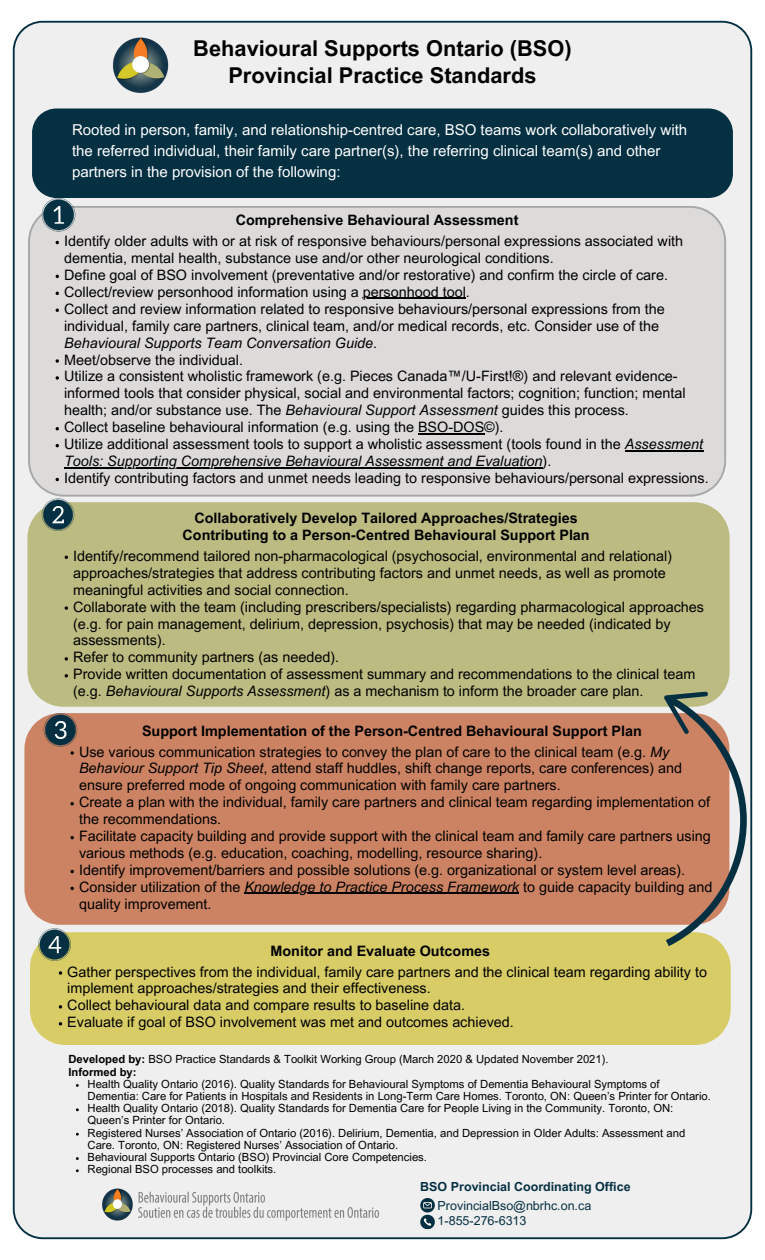
<style>
.page{position:relative;width:765px;height:1260px;background:#fff}
.page>*{position:absolute;margin:0;border:0;box-sizing:border-box;transform-origin:0 0}
.t1{font:700 21.88px/27.2px "Arial MT Pro";color:#000;text-align:center}
.t2{font:15px/20.6px "Arial MT Pro";color:#fff}
.t3{font:14.38px/16.9px "Arial MT Pro";color:#000}
.t4{font:700 14.38px/16.9px "Arial MT Pro";color:#000;text-align:center}
.t5{font:12.5px "Arial MT Pro";color:#053042}
.t6{font:700 12.5px "Arial MT Pro";color:#053042}
.t7{font:11.25px/12.2px "Arial MT Pro";color:#000}
.t8{font:700 11.25px "Arial MT Pro";color:#000}
.s1{font-style:italic}
.s2{font-weight:700}
</style>
<div class="page">
<div style="left:13px;top:21px;width:739px;height:1218px;background:#efefef"></div>
<div style="left:32px;top:109px;width:701px;height:89px;background:#053042"></div>
<img style="left:111px;top:36px;width:60px;height:60px">
<img style="left:101px;top:1189px;width:278px;height:32px">
<svg style="left:420px;top:1198px;width:14px;height:31px"></svg>
<div style="left:28px;top:206px;width:698px;height:291px;background:#dddada"></div>
<div style="left:27px;top:502px;width:703px;height:205px;background:#bcbb82"></div>
<div style="left:24px;top:713px;width:640px;height:212px;background:#cc8363"></div>
<div style="left:30px;top:932px;width:701px;height:113px;background:#d7cc66"></div>
<svg style="left:664px;top:692px;width:83px;height:254px"></svg>
<svg style="left:70px;top:802px;width:4px;height:3px"></svg>
<svg style="left:70px;top:836px;width:4px;height:3px"></svg>
<svg style="left:70px;top:870px;width:4px;height:3px"></svg>
<svg style="left:70px;top:887px;width:4px;height:3px"></svg>
<hr style="left:244px;top:893px;width:275px;height:1px;background:#000">
<svg style="left:42px;top:198px;width:33px;height:34px"></svg>
<svg style="left:42px;top:498px;width:32px;height:33px"></svg>
<svg style="left:44px;top:713px;width:33px;height:42px"></svg>
<svg style="left:38px;top:928px;width:33px;height:33px"></svg>
<svg style="left:65px;top:606px;width:3px;height:4px"></svg>
<svg style="left:65px;top:657px;width:3px;height:4px"></svg>
<hr style="left:363px;top:298px;width:103px;height:1px;background:#000">
<svg style="left:56px;top:359px;width:3px;height:4px"></svg>
<svg style="left:56px;top:376px;width:3px;height:4px"></svg>
<hr style="left:418px;top:433px;width:66px;height:1px;background:#000">
<hr style="left:625px;top:450px;width:78px;height:1px;background:#000">
<hr style="left:64px;top:467px;width:479px;height:1px;background:#000">
<svg style="left:59px;top:971px;width:3px;height:4px"></svg>
<svg style="left:59px;top:1005px;width:3px;height:4px"></svg>
<h1 class="t1" style="left:193px;top:38px;width:380px">Behavioural Supports Ontario (BSO)<br>Provincial Practice Standards</h1>
<h3 class="t2" style="left:72px;top:122px;width:617px">Rooted in person, family, and relationship-centred care, BSO teams work collaboratively with the referred individual, their family care partner(s), the referring clinical team(s) and other partners in the provision of the following:</h3>
<p class="t4" style="left:236px;top:214px;width:284px">Comprehensive Behavioural Assessment</p>
<p class="t3" style="left:64px;top:234px;width:621px">Identify older adults with or at risk of responsive behaviours/personal expressions associated with dementia, mental health, substance use and/or other neurological conditions.</p>
<p class="t3" style="left:64px;top:268px;width:605px">Define goal of BSO involvement (preventative and/or restorative) and confirm the circle of care.</p>
<h2 class="t3" style="left:64px;top:285px;width:407px">Collect/review personhood information using a personhood tool.</h2>
<p class="t3" style="left:64px;top:302px;width:602px">Collect and review information related to responsive behaviours/personal expressions from the</p>
<p class="t3" style="left:64px;top:319px;width:597px">individual, family care partners, clinical team, and/or medical records, etc. Consider use of the<br><span class="s1">Behavioural Supports Team Conversation Guide</span>.<br>Meet/observe the individual.</p>
<p class="t3" style="left:64px;top:370px;width:623px">Utilize a consistent wholistic framework (e.g. Pieces Canada™/U-First!®) and relevant evidence&shy;informed tools that consider physical, social and environmental factors; cognition; function; mental health; and/or substance use. The <span class="s1">Behavioural Support Assessment</span> guides this process.</p>
<p class="t3" style="left:64px;top:421px;width:441px">Collect baseline behavioural information (e.g. using the BSO-DOS©).</p>
<p class="t3" style="left:64px;top:437px;width:641px">Utilize additional assessment tools to support a wholistic assessment (tools found in the <span class="s1">Assessment</span></p>
<p class="t3" style="left:64px;top:454px;width:646px"><span class="s1">Tools: Supporting Comprehensive Behavioural Assessment and Evaluation</span>).<br>Identify contributing factors and unmet needs leading to responsive behaviours/personal expressions.</p>
<p class="t4" style="left:183px;top:512px;width:409px">Collaboratively Develop Tailored Approaches/Strategies<br>Contributing to a Person-Centred Behavioural Support Plan</p>
<h2 class="t3" style="left:73px;top:549px;width:601px">Identify/recommend tailored non-pharmacological (psychosocial, environmental and relational) approaches/strategies that address contributing factors and unmet needs, as well as promote meaningful activities and social connection.</h2>
<p class="t3" style="left:73px;top:600px;width:632px">Collaborate with the team (including prescribers/specialists) regarding pharmacological approaches (e.g. for pain management, delirium, depression, psychosis) that may be needed (indicated by assessments).</p>
<p class="t3" style="left:73px;top:651px;width:267px">Refer to community partners (as needed).</p>
<p class="t3" style="left:73px;top:668px;width:624px">Provide written documentation of assessment summary and recommendations to the clinical team (e.g. <span class="s1">Behavioural Supports Assessment</span>) as a mechanism to inform the broader care plan.</p>
<p class="t4" style="left:142px;top:724px;width:501px">Support Implementation of the Person-Centred Behavioural Support Plan</p>
<p class="t3" style="left:79px;top:745px;width:605px">Use various communication strategies to convey the plan of care to the clinical team (e.g. <span class="s1">My<br>Behaviour Support Tip Sheet</span>, attend staff huddles, shift change reports, care conferences) and ensure preferred mode of ongoing communication with family care partners.</p>
<p class="t3" style="left:79px;top:796px;width:633px">Create a plan with the individual, family care partners and clinical team regarding implementation of the recommendations.</p>
<p class="t3" style="left:79px;top:829px;width:633px">Facilitate capacity building and provide support with the clinical team and family care partners using various methods (e.g. education, coaching, modelling, resource sharing).</p>
<p class="t3" style="left:79px;top:863px;width:608px">Identify improvement/barriers and possible solutions (e.g. organizational or system level areas).</p>
<p class="t3" style="left:79px;top:880px;width:635px">Consider utilization of the <span class="s1">Knowledge to Practice Process Framework</span> to guide capacity building and</p>
<p class="t3" style="left:79px;top:897px;width:134px">quality improvement.</p>
<h2 class="t4" style="left:270px;top:944px;width:221px">Monitor and Evaluate Outcomes</h2>
<p class="t3" style="left:67px;top:965px;width:641px">Gather perspectives from the individual, family care partners and the clinical team regarding ability to implement approaches/strategies and their effectiveness.</p>
<p class="t3" style="left:67px;top:999px;width:399px">Collect behavioural data and compare results to baseline data.</p>
<p class="t3" style="left:67px;top:1016px;width:448px">Evaluate if goal of BSO involvement was met and outcomes achieved.</p>
<p class="t7" style="left:68px;top:1055px;width:542px"><span class="s2">Developed by:</span> BSO Practice Standards &amp; Toolkit Working Group (March 2020 &amp; Updated November 2021).</p>
<p class="t8" style="left:68px;top:1067px;width:70px">Informed by:</p>
<p class="t7" style="left:88px;top:1079px;width:625px">Health Quality Ontario (2016). Quality Standards for Behavioural Symptoms of Dementia Behavioural Symptoms of<br>Dementia: Care for Patients in Hospitals and Residents in Long-Term Care Homes. Toronto, ON: Queen’s Printer for Ontario.</p>
<p class="t7" style="left:88px;top:1103px;width:587px">Health Quality Ontario (2018). Quality Standards for Dementia Care for People Living in the Community. Toronto, ON:<br>Queen’s Printer for Ontario.</p>
<p class="t7" style="left:88px;top:1128px;width:599px">Registered Nurses’ Association of Ontario (2016). Delirium, Dementia, and Depression in Older Adults: Assessment and<br>Care. Toronto, ON: Registered Nurses’ Association of Ontario.</p>
<p class="t7" style="left:88px;top:1152px;width:341px">Behavioural Supports Ontario (BSO) Provincial Core Competencies.</p>
<p class="t7" style="left:88px;top:1164px;width:190px">Regional BSO processes and toolkits.</p>
<p class="t6" style="left:420px;top:1182px;width:212px">BSO Provincial Coordinating Office</p>
<p class="t5" style="left:438px;top:1201px;width:155px">ProvincialBso@nbrhc.on.ca</p>
<h2 class="t5" style="left:438px;top:1216px;width:90px">1-855-276-6313</h2>
</div>
